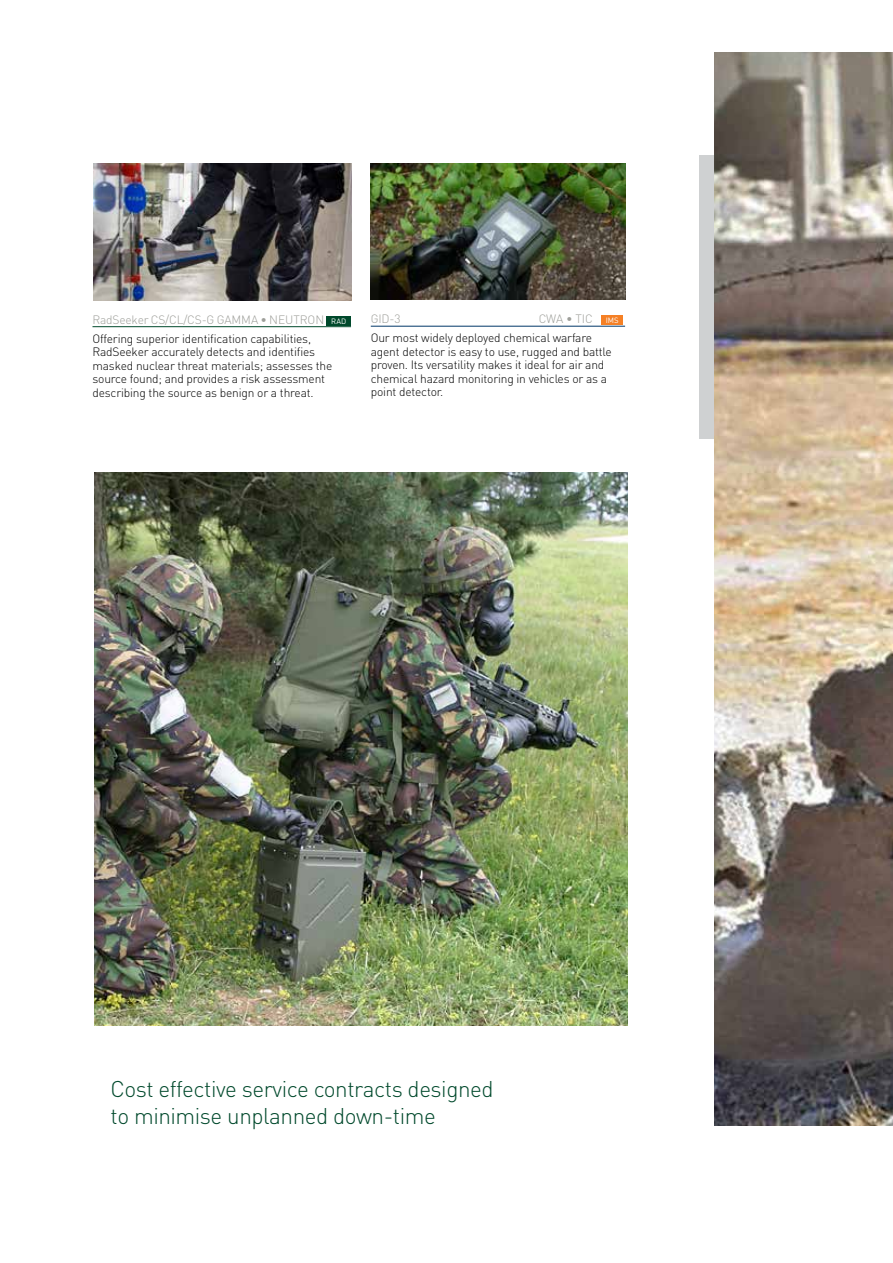
<style>
.page{position:relative;width:893px;height:1263px;background:#fff}
.page>*{position:absolute;margin:0;border:0;box-sizing:border-box;transform-origin:0 0}
.t1{font:300 22.5px/27px "DIN Pro";letter-spacing:-.02em;color:#00492c}
.t2{font:300 12px/13.5px "DIN Pro";letter-spacing:-.015em;color:#000}
.t3{font:300 12px "DIN Pro";color:#9e9f9a}
.s1{color:#9e9f9a}
.s2{font-weight:400;font-size:7.65px;color:#fff}
</style>
<div class="page">
<img style="left:714px;top:52px;width:179px;height:1073px">
<div style="left:699px;top:155px;width:15px;height:284px;background:#cfd1d2"></div>
<img style="left:94px;top:472px;width:533px;height:554px">
<hr style="left:92px;top:326px;width:259px;height:1px;background:#00492c">
<div style="left:326px;top:316px;width:25px;height:10px;background:#00492c"></div>
<hr style="left:371px;top:326px;width:254px;height:1px;background:#003768">
<div style="left:601px;top:315px;width:22px;height:10px;background:#f58025"></div>
<img style="left:94px;top:164px;width:257px;height:137px">
<img style="left:370px;top:163px;width:255px;height:137px">
<p class="t2" style="left:92px;top:309px;width:255px;line-height:18.9px"><span class="s1">RadSeeker CS/CL/CS-G GAMMA • NEUTRON</span> <span class="s2">RAD<br></span>Offering superior identification capabilities,</p>
<p class="t2" style="left:92px;top:345px;width:241px">RadSeeker accurately detects and identifies masked nuclear threat materials; assesses the source found; and provides a risk assessment describing the source as benign or a threat.</p>
<p class="t3" style="left:371px;top:311px;width:31px">GID-3</p>
<p class="t2" style="left:371px;top:309px;width:249px;line-height:18.9px;text-indent:168px"><span class="s1">CWA • TIC</span> <span class="s2">IMS<br></span>Our most widely deployed chemical warfare</p>
<p class="t2" style="left:371px;top:344px;width:243px">agent detector is easy to use, rugged and battle proven. Its versatility makes it ideal for air and chemical hazard monitoring in vehicles or as a point detector.</p>
<h1 class="t1" style="left:111px;top:1075px;width:385px">Cost effective service contracts designed to minimise unplanned down-time</h1>
</div>
